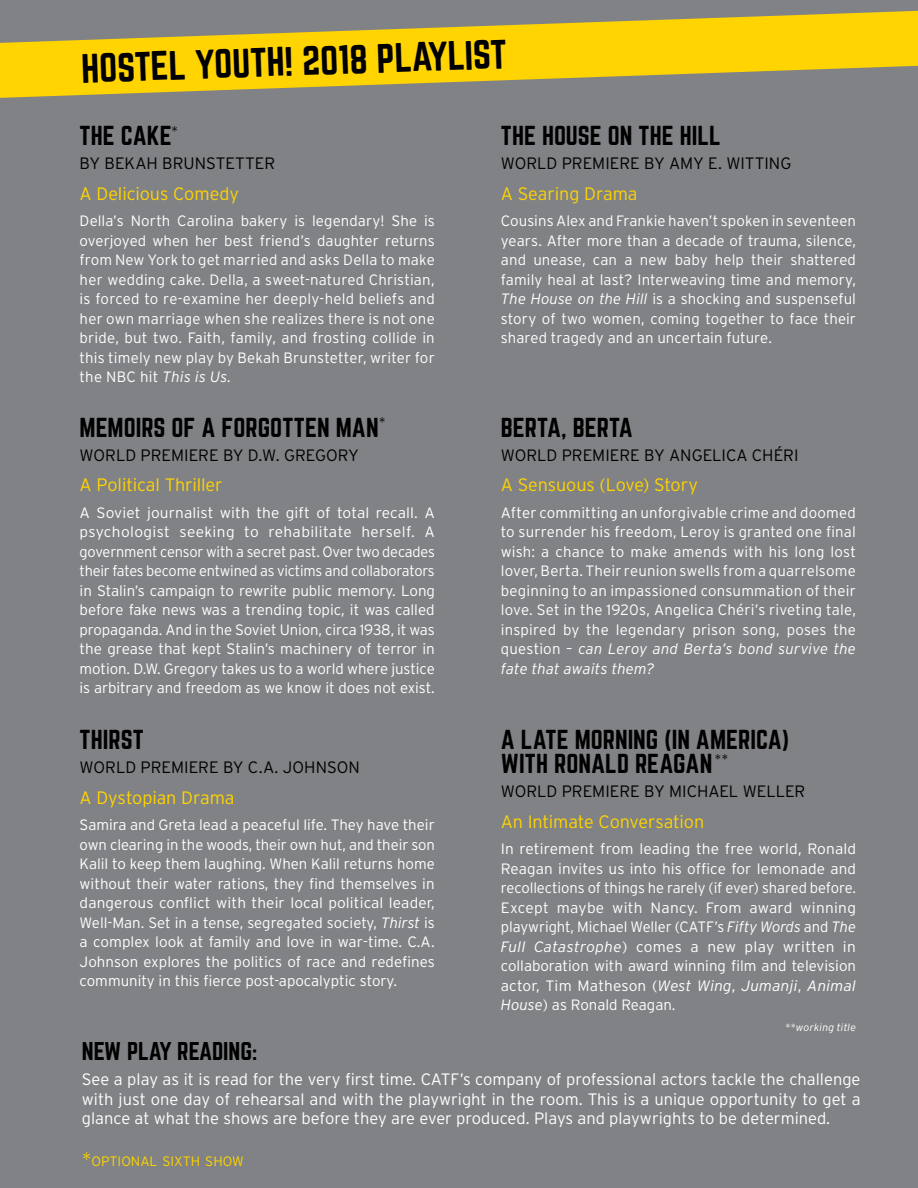
<style>
.page{position:relative;width:918px;height:1188px;background:#808285}
.page>*{position:absolute;margin:0;border:0;box-sizing:border-box;transform-origin:0 0}
.t1{font:36px "Norwester";color:#000}
.t2{font:24px/24px "Norwester";color:#000}
.t3{font:22.5px "Norwester";color:#000}
.t4{font:300 18px "Interstate";letter-spacing:-.005em;color:#ffd400}
.t5{font:300 16.5px/19.5px "Interstate";color:#fff;text-align:justify}
.t6{font:300 16.5px "Interstate";color:#000}
.t7{font:300 15px/19.5px "Interstate";color:#fff;text-align:justify}
.t8{font:300 13.65px "Interstate";color:#ffd400}
.t9{font:italic 300 10.5px "Interstate";letter-spacing:.01em;color:#fff}
.s1{font-style:italic}
.s2{font-size:19.5px}
</style>
<div class="page">
<svg style="left:0;top:11px;width:918px;height:87px;fill:#ffd400"></svg>
<h1 class="t1" style="left:81px;top:51px;width:427px;rotate:-2deg">HOSTEL YOUTH! 2018 PLAYLIST</h1>
<h2 class="t2" style="left:80px;top:124px;width:100px">THE CAKE<sup>*</sup></h2>
<p class="t6" style="left:80px;top:153px;width:197px">BY BEKAH BRUNSTETTER</p>
<p class="t4" style="left:80px;top:183px;width:161px">A Delicious Comedy</p>
<p class="t7" style="left:80px;top:211px;width:357px">Della’s North Carolina bakery is legendary! She is overjoyed when her best friend’s daughter returns from New York to get married and asks Della to make her wedding cake. Della, a sweet-natured Christian, is forced to re-examine her deeply-held beliefs and her own marriage when she realizes there is not one bride, but two. Faith, family, and frosting collide in this timely new play by Bekah Brunstetter, writer for the NBC hit <span class="s1">This is Us.</span></p>
<h2 class="t2" style="left:80px;top:416px;width:308px">MEMOIRS OF A FORGOTTEN MAN<sup>*</sup></h2>
<p class="t6" style="left:80px;top:445px;width:281px">WORLD PREMIERE BY D.W. GREGORY</p>
<p class="t4" style="left:80px;top:474px;width:144px">A Political Thriller</p>
<p class="t7" style="left:80px;top:503px;width:357px">A Soviet journalist with the gift of total recall. A psychologist seeking to rehabilitate herself. A government censor with a secret past. Over two decades their fates become entwined as victims and collaborators in Stalin’s campaign to rewrite public memory. Long before fake news was a trending topic, it was called propaganda. And in the Soviet Union, circa 1938, it was the grease that kept Stalin’s machinery of terror in motion. D.W. Gregory takes us to a world where justice is arbitrary and freedom as we know it does not exist.</p>
<h2 class="t2" style="left:80px;top:728px;width:66px">THIRST</h2>
<p class="t6" style="left:80px;top:757px;width:282px">WORLD PREMIERE BY C.A. JOHNSON</p>
<p class="t4" style="left:80px;top:786px;width:157px">A Dystopian Drama</p>
<p class="t7" style="left:80px;top:815px;width:357px">Samira and Greta lead a peaceful life. They have their own clearing in the woods, their own hut, and their son Kalil to keep them laughing. When Kalil returns home without their water rations, they find themselves in dangerous conflict with their local political leader, Well-Man. Set in a tense, segregated society, <span class="s1">Thirst</span> is a complex look at family and love in war-time. C.A.<br>Johnson explores the politics of race and redefines community in this fierce post-apocalyptic story.</p>
<h2 class="t2" style="left:501px;top:124px;width:221px">THE HOUSE ON THE HILL</h2>
<p class="t6" style="left:501px;top:153px;width:292px">WORLD PREMIERE BY AMY E. WITTING</p>
<p class="t4" style="left:501px;top:183px;width:138px">A Searing Drama</p>
<p class="t7" style="left:501px;top:211px;width:357px">Cousins Alex and Frankie haven’t spoken in seventeen years. After more than a decade of trauma, silence, and unease, can a new baby help their shattered family heal at last? Interweaving time and memory, <span class="s1">The House on the Hill</span> is a shocking and suspenseful story of two women, coming together to face their shared tragedy and an uncertain future.</p>
<h2 class="t2" style="left:501px;top:416px;width:134px">BERTA, BERTA</h2>
<p class="t6" style="left:501px;top:445px;width:299px">WORLD PREMIERE BY ANGELICA CHÉRI</p>
<p class="t4" style="left:501px;top:474px;width:199px">A Sensuous (Love) Story</p>
<p class="t7" style="left:501px;top:503px;width:357px">After committing an unforgivable crime and doomed to surrender his freedom, Leroy is granted one final wish: a chance to make amends with his long lost lover, Berta. Their reunion swells from a quarrelsome beginning to an impassioned consummation of their love. Set in the 1920s, Angelica Chéri’s riveting tale, inspired by the legendary prison song, poses the question – <span class="s1">can Leroy and Berta’s bond survive the fate that awaits them?</span></p>
<h2 class="t2" style="left:501px;top:728px;width:290px">A LATE MORNING (IN AMERICA)<br>WITH RONALD REAGAN<sup>**</sup></h2>
<p class="t6" style="left:501px;top:781px;width:306px">WORLD PREMIERE BY MICHAEL WELLER</p>
<p class="t4" style="left:501px;top:810px;width:205px">An Intimate Conversation</p>
<p class="t7" style="left:501px;top:839px;width:357px">In retirement from leading the free world, Ronald Reagan invites us into his office for lemonade and recollections of things he rarely (if ever) shared before.<br>Except maybe with Nancy. From award winning playwright, Michael Weller (CATF’s <span class="s1">Fifty Words</span> and <span class="s1">The Full Catastrophe</span>) comes a new play written in collaboration with award winning film and television actor, Tim Matheson (<span class="s1">West Wing</span>, <span class="s1">Jumanji</span>, <span class="s1">Animal House</span>) as Ronald Reagan.</p>
<p class="t9" style="left:785px;top:1021px;width:72px">**working title</p>
<h3 class="t3" style="left:82px;top:1041px;width:177px">NEW PLAY READING:</h3>
<p class="t5" style="left:82px;top:1069px;width:780px">See a play as it is read for the very first time. CATF’s company of professional actors tackle the challenge with just one day of rehearsal and with the playwright in the room. This is a unique opportunity to get a glance at what the shows are before they are ever produced. Plays and playwrights to be determined.</p>
<p class="t8" style="left:82px;top:1153px;width:163px"><span class="s2">*</span>OPTIONAL SIXTH SHOW</p>
</div>
